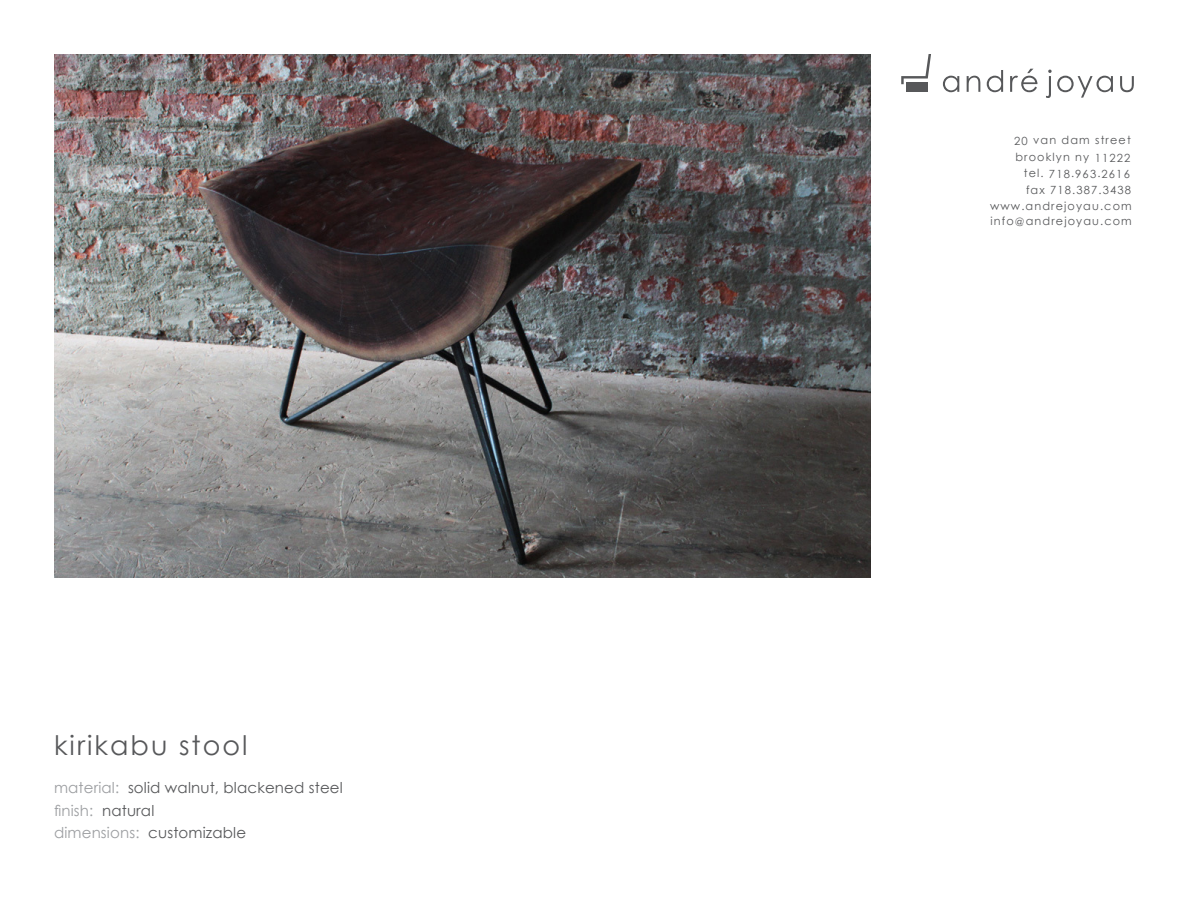
<style>
.page{position:relative;width:1188px;height:918px;background:#fff}
.page>*{position:absolute;margin:0;border:0;box-sizing:border-box;transform-origin:0 0}
.t1{font:27px "Century Gothic";letter-spacing:.075em;color:#57585a}
.t2{font:15px "Century Gothic";letter-spacing:.01em;color:#57585a}
.t3{font:15px "Century Gothic";letter-spacing:.01em;color:#9d9fa2}
.t4{font:11.25px "Century Gothic";letter-spacing:.1em;color:#57585a}
.s1{color:#9d9fa2}
.s2{color:#57585a}
</style>
<div class="page">
<svg style="left:943px;top:76px;width:16px;height:16px"></svg>
<svg style="left:967px;top:76px;width:13px;height:16px"></svg>
<svg style="left:987px;top:70px;width:16px;height:22px"></svg>
<svg style="left:1010px;top:69px;width:27px;height:23px"></svg>
<svg style="left:1046px;top:70px;width:67px;height:28px"></svg>
<svg style="left:1120px;top:76px;width:14px;height:16px"></svg>
<svg style="left:901px;top:54px;width:30px;height:30px"></svg>
<div style="left:906px;top:82px;width:22px;height:10px;background:#57585a"></div>
<img style="left:54px;top:54px;width:817px;height:524px">
<p class="t1" style="left:54px;top:727px;width:195px">kirikabu stool</p>
<p class="t2" style="left:54px;top:777px;width:290px"><span class="s1">material:</span> solid walnut, blackened steel</p>
<p class="t3" style="left:54px;top:800px;width:102px">finish: <span class="s2">natural</span></p>
<p class="t2" style="left:54px;top:822px;width:194px"><span class="s1">dimensions:</span> customizable</p>
<p class="t4" style="left:1014px;top:132px;width:118px">20 van dam street</p>
<p class="t4" style="left:1024px;top:166px;width:108px">tel. 718.963.2616</p>
<p class="t4" style="left:990px;top:198px;width:143px">www.andrejoyau.com</p>
<p class="t4" style="left:990px;top:213px;width:143px">info@andrejoyau.com</p>
<p class="t4" style="left:1016px;top:149px;width:116px">brooklyn ny 11222</p>
<p class="t4" style="left:1026px;top:182px;width:107px">fax 718.387.3438</p>
</div>
